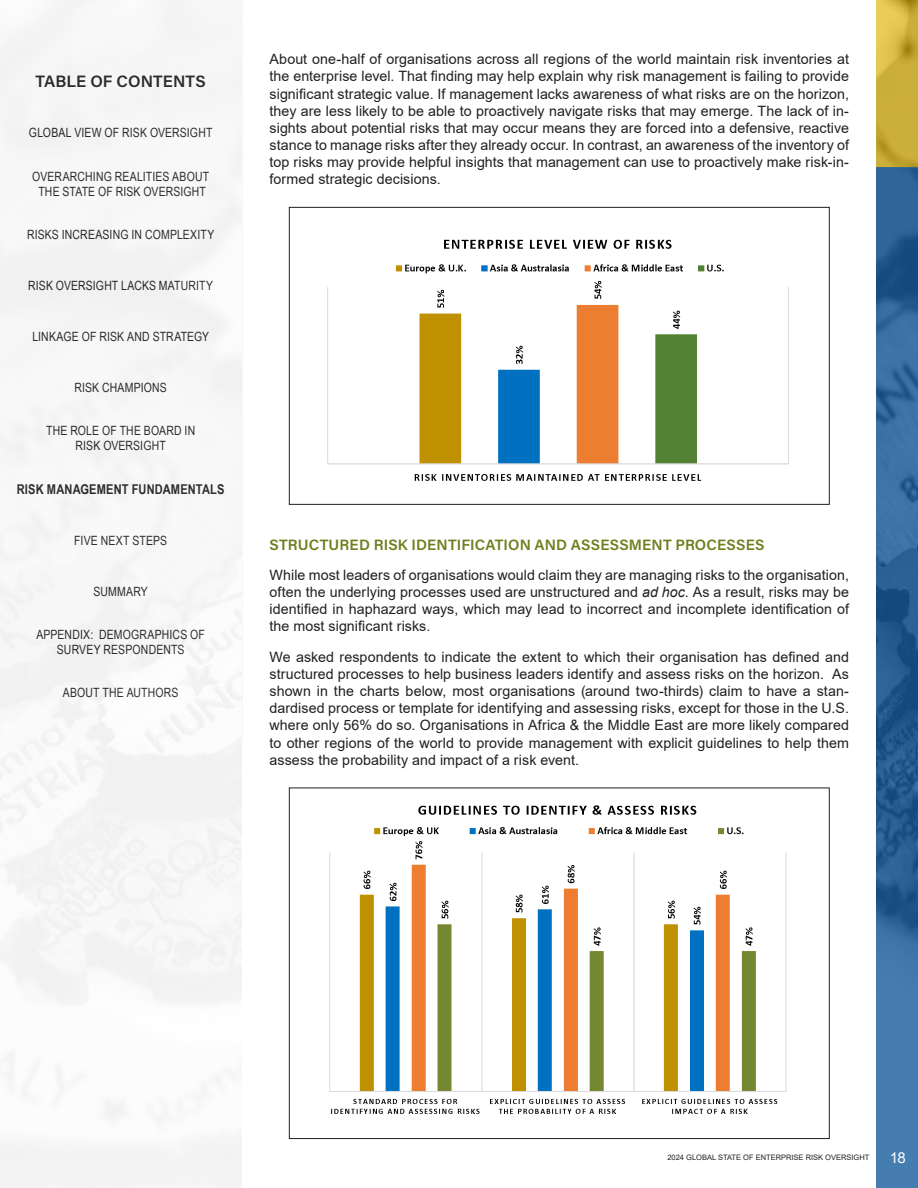
<style>
.page{position:relative;width:918px;height:1188px;background:#fff}
.page>*{position:absolute;margin:0;border:0;box-sizing:border-box;transform-origin:0 0}
.t1{font:16.5px "Acumin Variable Concept";letter-spacing:.005em;color:#231f20}
.SECTION_subtitle_MARGIN_LEFT{font:15px "Acumin Variable Concept";letter-spacing:.01em;color:#6f7d1c}
.t2{font:15px "Arial";color:#fff}
.CONTENT_body_10{font:14.25px/17.1px "Arial";letter-spacing:.005em;color:#231f20;text-align:justify}
.t3{font:700 13.5px "Arial Narrow";letter-spacing:.015em;color:#231f20}
.t4{font:12.75px/15.3px "Arial Narrow";letter-spacing:.015em;color:#231f20;text-align:center}
.t5{font:7.5px "Arial";color:#231f20}
.s1{font-style:italic}
</style>
<div class="page">
<svg style="left:876px;top:0;width:42px;height:168px;background:#ccb03d"></svg>
<svg style="left:876px;top:168px;width:42px;height:1020px;background:#2f679b"></svg>
<img style="left:327px;top:239px;width:462px;height:242px">
<div style="left:289px;top:207px;width:540px;height:298px;border:1px solid #231f20"></div>
<img style="left:329px;top:805px;width:458px;height:309px">
<div style="left:0;top:0;width:241px;height:1188px;background:#f7f7f7"></div>
<p class="t1" style="left:36px;top:70px;width:172px">TABLE OF CONTENTS</p>
<p class="t4" style="left:29px;top:125px;width:185px">GLOBAL VIEW OF RISK OVERSIGHT</p>
<p class="t4" style="left:32px;top:168px;width:178px">OVERARCHING REALITIES ABOUT<br>THE STATE OF RISK OVERSIGHT</p>
<p class="t4" style="left:27px;top:227px;width:189px">RISKS INCREASING IN COMPLEXITY</p>
<p class="t4" style="left:28px;top:277px;width:186px">RISK OVERSIGHT LACKS MATURITY</p>
<p class="t4" style="left:32px;top:328px;width:178px">LINKAGE OF RISK AND STRATEGY</p>
<p class="t4" style="left:74px;top:379px;width:94px">RISK CHAMPIONS</p>
<p class="t4" style="left:46px;top:423px;width:151px">THE ROLE OF THE BOARD IN<br>RISK OVERSIGHT</p>
<p class="t3" style="left:17px;top:479px;width:209px">RISK MANAGEMENT FUNDAMENTALS</p>
<p class="t4" style="left:74px;top:532px;width:94px">FIVE NEXT STEPS</p>
<p class="t4" style="left:93px;top:583px;width:56px">SUMMARY</p>
<p class="t4" style="left:36px;top:626px;width:170px">APPENDIX: DEMOGRAPHICS OF<br>SURVEY RESPONDENTS</p>
<p class="t4" style="left:63px;top:685px;width:117px">ABOUT THE AUTHORS</p>
<p class="CONTENT_body_10" style="left:270px;top:51px;width:581px">About one-half of organisations across all regions of the world maintain risk inventories at the enterprise level. That finding may help explain why risk management is failing to provide significant strategic value. If management lacks awareness of what risks are on the horizon, they are less likely to be able to proactively navigate risks that may emerge. The lack of in&shy;sights about potential risks that may occur means they are forced into a defensive, reactive stance to manage risks after they already occur. In contrast, an awareness of the inventory of top risks may provide helpful insights that management can use to proactively make risk-in&shy;formed strategic decisions.</p>
<p class="SECTION_subtitle_MARGIN_LEFT" style="left:270px;top:534px;width:496px">STRUCTURED RISK IDENTIFICATION AND ASSESSMENT PROCESSES</p>
<p class="CONTENT_body_10" style="left:270px;top:567px;width:581px">While most leaders of organisations would claim they are managing risks to the organisation, often the underlying processes used are unstructured and <span class="s1">ad hoc</span>. As a result, risks may be identified in haphazard ways, which may lead to incorrect and incomplete identification of the most significant risks.</p>
<p class="CONTENT_body_10" style="left:270px;top:648px;width:581px">We asked respondents to indicate the extent to which their organisation has defined and structured processes to help business leaders identify and assess risks on the horizon. As shown in the charts below, most organisations (around two-thirds) claim to have a stan&shy;dardised process or template for identifying and assessing risks, except for those in the U.S. where only 56% do so. Organisations in Africa &amp; the Middle East are more likely compared to other regions of the world to provide management with explicit guidelines to help them assess the probability and impact of a risk event.</p>
<p class="t5" style="left:667px;top:1152px;width:204px">2024 GLOBAL STATE OF ENTERPRISE RISK OVERSIGHT</p>
<p class="t2" style="left:890px;top:1147px;width:18px">18</p>
</div>
